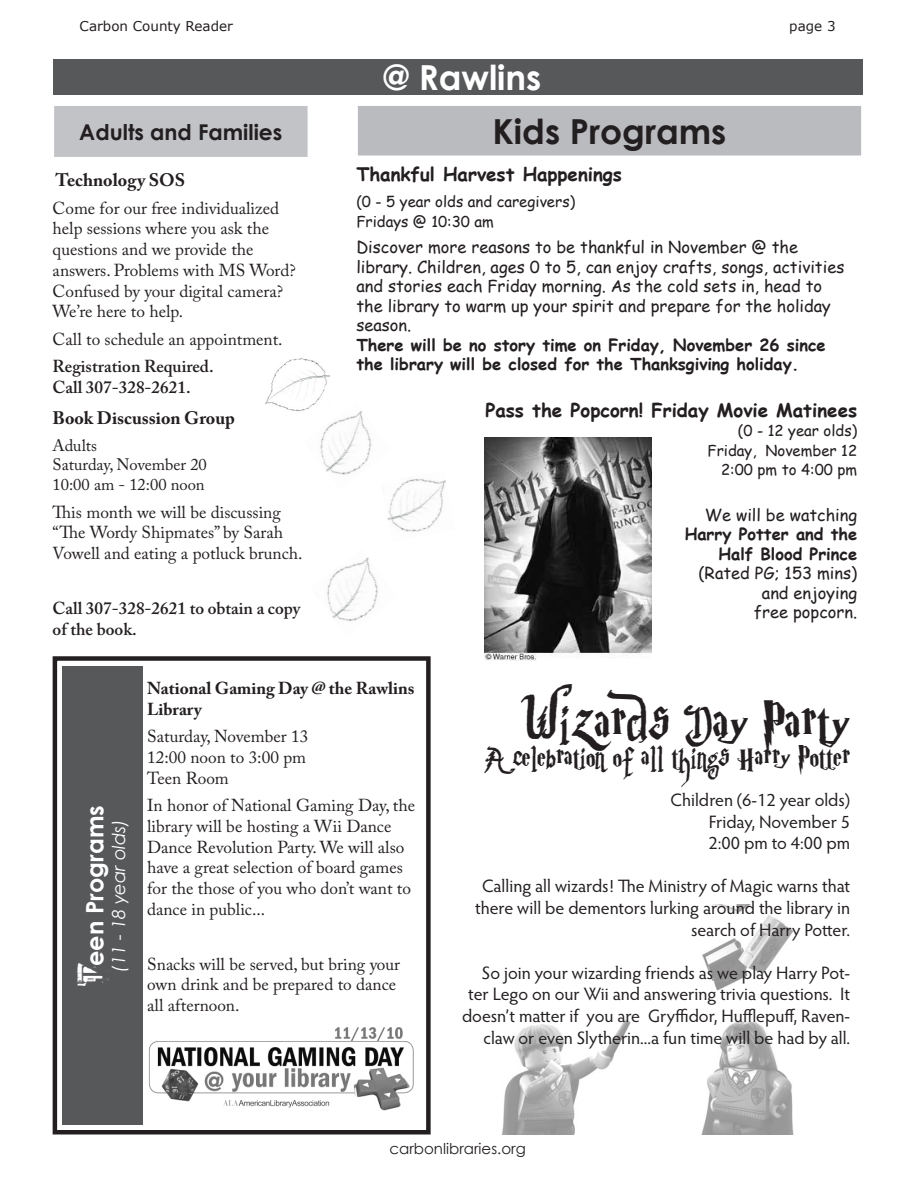
<style>
.page{position:relative;width:918px;height:1188px;background:#fff}
.page>*{position:absolute;margin:0;border:0;box-sizing:border-box;transform-origin:0 0}
.t1{font:45px "Parry Hotter";color:#231f20}
.t2{font:700 34.5px "Century Gothic";color:#231f20}
.t3{font:700 34.5px "Century Gothic";color:#fff}
.t4{font:24px "Parry Hotter";color:#231f20}
.t5{font:700 24px "Century Gothic";color:#fff}
.t6{font:700 21.75px "Century Gothic";color:#231f20}
.Paragraph_Style_1{font:700 18.75px "Comic Sans MS";color:#231f20}
.t7{font:18px/21.6px "Hypatia Sans Pro";letter-spacing:-.005em;color:#231f20;text-align:right}
.Program_Title{font:700 18px "Adobe Caslon Pro";color:#231f20}
.t8{font:italic 18px "Century Gothic";color:#fff}
.Description{font:17.25px/20.7px "Adobe Caslon Pro";color:#231f20}
.Description-2{font:600 17.25px/20.7px "Adobe Caslon Pro";color:#231f20}
.Registration_require{font:600 17.25px/20.7px "Adobe Caslon Pro";color:#231f20}
.Description-3{font:700 17.25px/20.7px "Adobe Caslon Pro";color:#231f20}
.t9{font:16.5px/19.5px "Comic Sans MS";color:#231f20}
.Information{font:16.5px/19.8px "Adobe Caslon Pro";color:#231f20}
.Paragraph_Style_1-2{font:15px/19.5px "Comic Sans MS";color:#231f20}
.t10{font:15px "Century Gothic";color:#231f20}
.t11{font:13.5px "Verdana";color:#231f20}
.s1{font-weight:700}
.s2{font-family:"superdanger";font-weight:400;font-size:31.5px}
</style>
<div class="page">
<img style="left:502px;top:905px;width:292px;height:230px">
<div style="left:53px;top:656px;width:378px;height:479px;border:4px solid #231f20"></div>
<div style="left:62px;top:666px;width:81px;height:459px;background:#57585a"></div>
<div style="left:53px;top:59px;width:810px;height:36px;background:#57585a"></div>
<div style="left:53px;top:105px;width:255px;height:53px;background:#c2c3c6"></div>
<div style="left:53px;top:104px;width:256px;height:54px;border:2px solid #fff"></div>
<div style="left:357px;top:105px;width:505px;height:51px;background:#babbbe"></div>
<div style="left:356px;top:104px;width:507px;height:53px;border:2px solid #fff"></div>
<img style="left:485px;top:437px;width:166px;height:224px">
<img style="left:148px;top:1027px;width:266px;height:84px">
<img style="left:320px;top:411px;width:52px;height:64px">
<img style="left:265px;top:358px;width:65px;height:54px">
<img style="left:387px;top:478px;width:59px;height:54px">
<img style="left:327px;top:557px;width:51px;height:65px">
<p class="t11" style="left:80px;top:17px;width:155px">Carbon County Reader</p>
<p class="t11" style="left:789px;top:17px;width:48px">page 3</p>
<p class="t6" style="left:79px;top:115px;width:205px">Adults and Families</p>
<p class="Program_Title" style="left:55px;top:170px;width:131px">Technology SOS</p>
<p class="Description" style="left:53px;top:197px;width:245px">Come for our free individualized help sessions where you ask the questions and we provide the answers. Problems with MS Word?<br>Confused by your digital camera?<br>We’re here to help.</p>
<p class="Description" style="left:53px;top:328px;width:232px">Call to schedule an appointment.</p>
<p class="Registration_require" style="left:53px;top:356px;width:162px">Registration Required.<br>Call 307-328-2621.</p>
<p class="Program_Title" style="left:53px;top:407px;width:184px">Book Discussion Group</p>
<p class="Information" style="left:53px;top:435px;width:156px">Adults<br>Saturday, November 20<br>10:00 am - 12:00 noon</p>
<p class="Description" style="left:53px;top:501px;width:251px">This month we will be discussing “The Wordy Shipmates” by Sarah<br>Vowell and eating a potluck brunch.</p>
<p class="Description-2" style="left:53px;top:598px;width:249px">Call 307-328-2621 to obtain a copy of the book.</p>
<p class="t3" style="left:383px;top:51px;width:160px">@ Rawlins</p>
<p class="t2" style="left:493px;top:105px;width:235px">Kids Programs</p>
<p class="Paragraph_Style_1" style="left:356px;top:161px;width:267px">Thankful Harvest Happenings</p>
<p class="Paragraph_Style_1-2" style="left:356px;top:192px;width:220px">(0 - 5 year olds and caregivers)<br>Fridays @ 10:30 am</p>
<p class="t9" style="left:356px;top:237px;width:490px">Discover more reasons to be thankful in November @ the library. Children, ages 0 to 5, can enjoy crafts, songs, activities and stories each Friday morning. As the cold sets in, head to the library to warm up your spirit and prepare for the holiday season.<br><span class="s1">There will be no story time on Friday, November 26 since the library will be closed for the Thanksgiving holiday.</span></p>
<p class="Paragraph_Style_1" style="left:485px;top:396px;width:373px">Pass the Popcorn! Friday Movie Matinees</p>
<p class="Paragraph_Style_1-2" style="left:708px;top:421px;width:151px;text-align:right">(0 - 12 year olds)<br>Friday, November 12<br>2:00 pm to 4:00 pm</p>
<p class="t9" style="left:685px;top:505px;width:174px;text-align:right">We will be watching<br><span class="s1">Harry Potter and the<br>Half Blood Prince </span>(Rated PG; 153 mins) and enjoying<br>free popcorn.</p>
<p class="t5" style="left:77px;top:985px;width:182px;rotate:-90deg"><span class="s2">T</span>een Programs</p>
<p class="t8" style="left:106px;top:972px;width:155px;rotate:-90deg">(11 - 18 year olds)</p>
<p class="Description-3" style="left:147px;top:678px;width:269px">National Gaming Day @ the Rawlins<br>Library</p>
<p class="Description" style="left:147px;top:726px;width:163px">Saturday, November 13<br>12:00 noon to 3:00 pm<br>Teen Room</p>
<p class="Description" style="left:147px;top:795px;width:269px">In honor of National Gaming Day, the library will be hosting a Wii Dance<br>Dance Revolution Party. We will also have a great selection of board games for the those of you who don’t want to dance in public...</p>
<p class="Description" style="left:147px;top:953px;width:255px">Snacks will be served, but bring your own drink and be prepared to dance all afternoon.</p>
<p class="t1" style="left:523px;top:692px;width:328px">Wizards Day Party</p>
<p class="t4" style="left:484px;top:741px;width:367px">A celebration of all things Harry Potter</p>
<p class="t7" style="left:671px;top:789px;width:181px">Children (6-12 year olds)</p>
<p class="t7" style="left:709px;top:810px;width:143px">Friday, November 5</p>
<p class="t7" style="left:709px;top:832px;width:143px">2:00 pm to 4:00 pm</p>
<p class="t7" style="left:475px;top:875px;width:376px">Calling all wizards! The Ministry of Magic warns that there will be dementors lurking around the library in search of Harry Potter.</p>
<p class="t7" style="left:462px;top:961px;width:390px">So join your wizarding friends as we play Harry Pot&shy;ter Lego on our Wii and answering trivia questions. It doesn’t matter if you are Gryffidor, Hufflepuff, Raven&shy;claw or even Slytherin...a fun time will be had by all.</p>
<p class="t10" style="left:389px;top:1138px;width:138px">carbonlibraries.org</p>
</div>
